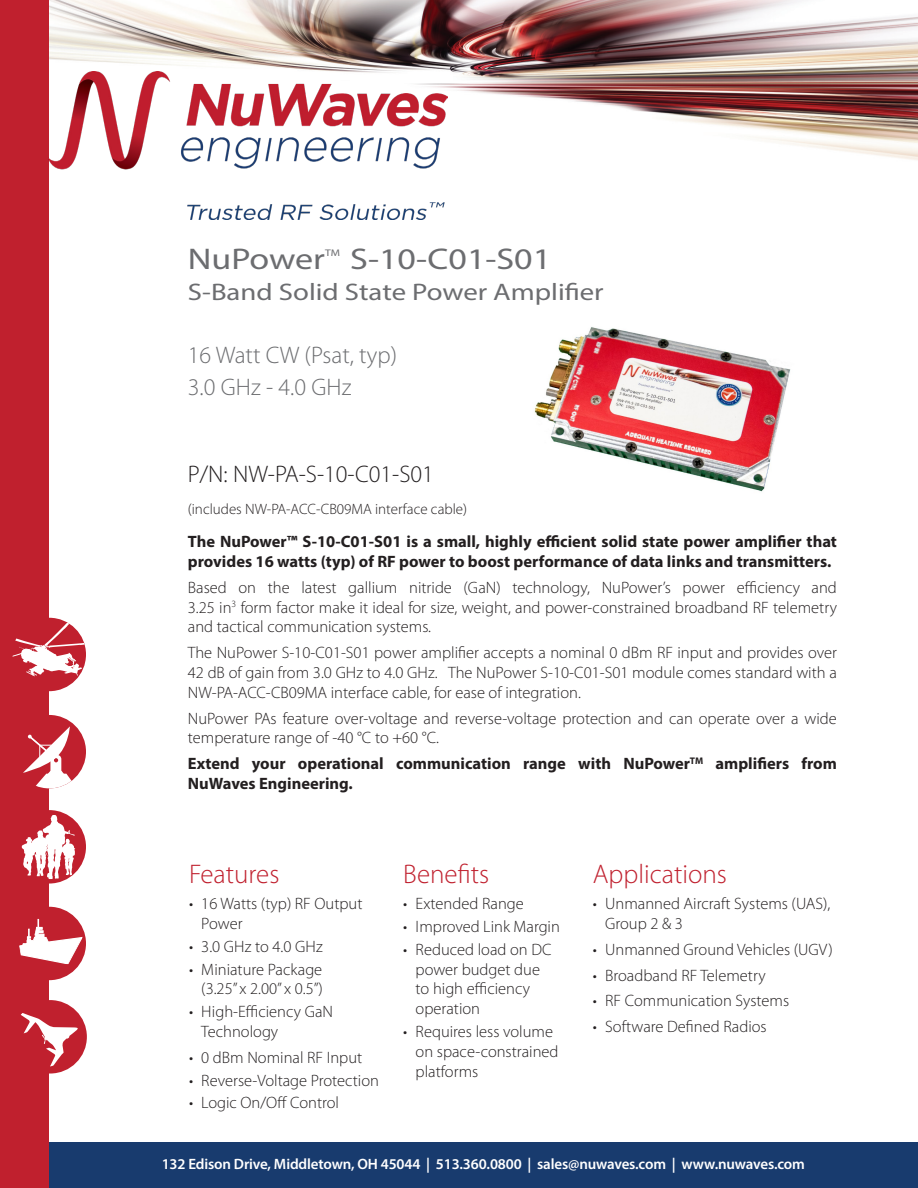
<style>
.page{position:relative;width:918px;height:1188px;background:#fff}
.page>*{position:absolute;margin:0;border:0;box-sizing:border-box;transform-origin:0 0}
.product_name{font:30px "Myriad Pro";color:#6c6d70;scale:1.2 1}
.sub_heads{font:300 27px "Myriad Pro";color:#c0202e}
.product_name-2{font:300 24px/31.5px "Myriad Pro";color:#6c6d70}
.product_name-3{font:24px "Myriad Pro";color:#6c6d70;scale:1.2 1}
.P_N_number{font:300 24px "Myriad Pro";color:#231f20}
.body_copy{font:300 16.5px/19.8px "Myriad Pro";color:#231f20}
.body_heads{font:700 16.5px/19.8px "Myriad Pro";color:#231f20}
.body_copy-2{font:700 16.5px/19.8px "Myriad Pro";color:#231f20}
.t1{font:600 15px "Myriad Pro";letter-spacing:-.01em;color:#fff}
.P_N_number-2{font:300 15px "Myriad Pro";color:#231f20}
.product_name-4{font:9.6px "Myriad Pro";color:#6c6d70;scale:1.2 1}
</style>
<div class="page">
<img style="left:49px;top:0;width:869px;height:160px">
<div style="left:37px;top:1143px;width:881px;height:45px;background:#183b6e"></div>
<div style="left:0;top:0;width:49px;height:1188px;background:#c0202e"></div>
<div style="left:13px;top:618px;width:73px;height:73px;background:#c0202e;border-radius:50%"></div>
<svg style="left:13px;top:621px;width:73px;height:55px"></svg>
<div style="left:13px;top:715px;width:73px;height:73px;background:#c0202e;border-radius:50%"></div>
<svg style="left:23px;top:726px;width:50px;height:62px"></svg>
<div style="left:13px;top:810px;width:73px;height:74px;background:#c0202e;border-radius:50%"></div>
<svg style="left:22px;top:815px;width:53px;height:64px"></svg>
<div style="left:13px;top:907px;width:73px;height:73px;background:#c0202e;border-radius:50%"></div>
<svg style="left:19px;top:919px;width:64px;height:45px"></svg>
<div style="left:13px;top:1000px;width:74px;height:74px;background:#c0202e;border-radius:50%"></div>
<svg style="left:20px;top:1013px;width:58px;height:54px"></svg>
<img style="left:49px;top:71px;width:398px;height:149px">
<img style="left:534px;top:327px;width:257px;height:165px">
<p class="product_name" style="left:188px;top:240px;width:116px">NuPower</p>
<p class="product_name-4" style="left:325px;top:247px;width:14px">TM</p>
<p class="product_name" style="left:350px;top:240px;width:169px">S-10-C01-S01</p>
<p class="product_name-3" style="left:188px;top:277px;width:348px">S-Band Solid State Power Amplifier</p>
<p class="product_name-2" style="left:188px;top:339px;width:211px">16 Watt CW (Psat, typ)<br>3.0 GHz - 4.0 GHz</p>
<p class="P_N_number" style="left:188px;top:460px;width:248px">P/N: NW-PA-S-10-C01-S01</p>
<p class="P_N_number-2" style="left:188px;top:500px;width:281px">(includes NW-PA-ACC-CB09MA interface cable)</p>
<p class="body_heads" style="left:188px;top:531px;width:651px">The NuPower™ S-10-C01-S01 is a small, highly efficient solid state power amplifier that provides 16 watts (typ) of RF power to boost performance of data links and transmitters.</p>
<p class="body_copy" style="left:188px;top:577px;width:651px;text-align:justify">Based on the latest gallium nitride (GaN) technology, NuPower’s power efficiency and 3.25 in<sup>3</sup> form factor make it ideal for size, weight, and power-constrained broadband RF telemetry and tactical communication systems.</p>
<p class="body_copy" style="left:188px;top:643px;width:651px;text-align:justify">The NuPower S-10-C01-S01 power amplifier accepts a nominal 0 dBm RF input and provides over 42 dB of gain from 3.0 GHz to 4.0 GHz. The NuPower S-10-C01-S01 module comes standard with a NW-PA-ACC-CB09MA interface cable, for ease of integration.</p>
<p class="body_copy" style="left:188px;top:708px;width:651px">NuPower PAs feature over-voltage and reverse-voltage protection and can operate over a wide temperature range of -40 °C to +60 °C.</p>
<p class="body_copy-2" style="left:188px;top:753px;width:651px">Extend your operational communication range with NuPower<sup>TM</sup> amplifiers from<br>NuWaves Engineering.</p>
<p class="sub_heads" style="left:189px;top:858px;width:92px">Features</p>
<p class="body_copy" style="left:201px;top:894px;width:163px;text-indent:-12px">• 16 Watts (typ) RF Output<br>Power</p>
<p class="body_copy" style="left:189px;top:936px;width:135px">• 3.0 GHz to 4.0 GHz</p>
<p class="body_copy" style="left:189px;top:959px;width:135px;text-align:right">• Miniature Package (3.25” x 2.00” x 0.5”)</p>
<p class="body_copy" style="left:201px;top:1002px;width:133px;text-indent:-12px">• High-Efficiency GaN<br>Technology</p>
<p class="body_copy" style="left:189px;top:1047px;width:175px">• 0 dBm Nominal RF Input</p>
<p class="body_copy" style="left:189px;top:1070px;width:191px">• Reverse-Voltage Protection</p>
<p class="body_copy" style="left:189px;top:1093px;width:152px">• Logic On/Off Control</p>
<p class="sub_heads" style="left:403px;top:858px;width:87px">Benefits</p>
<p class="body_copy" style="left:403px;top:894px;width:122px">• Extended Range</p>
<p class="body_copy" style="left:403px;top:916px;width:158px">• Improved Link Margin</p>
<p class="body_copy" style="left:416px;top:939px;width:137px;text-indent:-12px">• Reduced load on DC power budget due to high efficiency operation</p>
<p class="body_copy" style="left:416px;top:1021px;width:144px;text-indent:-12px">• Requires less volume on space-constrained platforms</p>
<p class="sub_heads" style="left:593px;top:858px;width:136px">Applications</p>
<p class="body_copy" style="left:605px;top:894px;width:227px;text-indent:-12px">• Unmanned Aircraft Systems (UAS),<br>Group 2 &amp; 3</p>
<p class="body_copy" style="left:593px;top:939px;width:241px">• Unmanned Ground Vehicles (UGV)</p>
<p class="body_copy" style="left:593px;top:965px;width:174px">• Broadband RF Telemetry</p>
<p class="body_copy" style="left:593px;top:991px;width:198px">• RF Communication Systems</p>
<p class="body_copy" style="left:593px;top:1017px;width:175px">• Software Defined Radios</p>
<p class="t1" style="left:162px;top:1155px;width:645px">132 Edison Drive, Middletown, OH 45044 | 513.360.0800 | sales@nuwaves.com | www.nuwaves.com</p>
</div>
